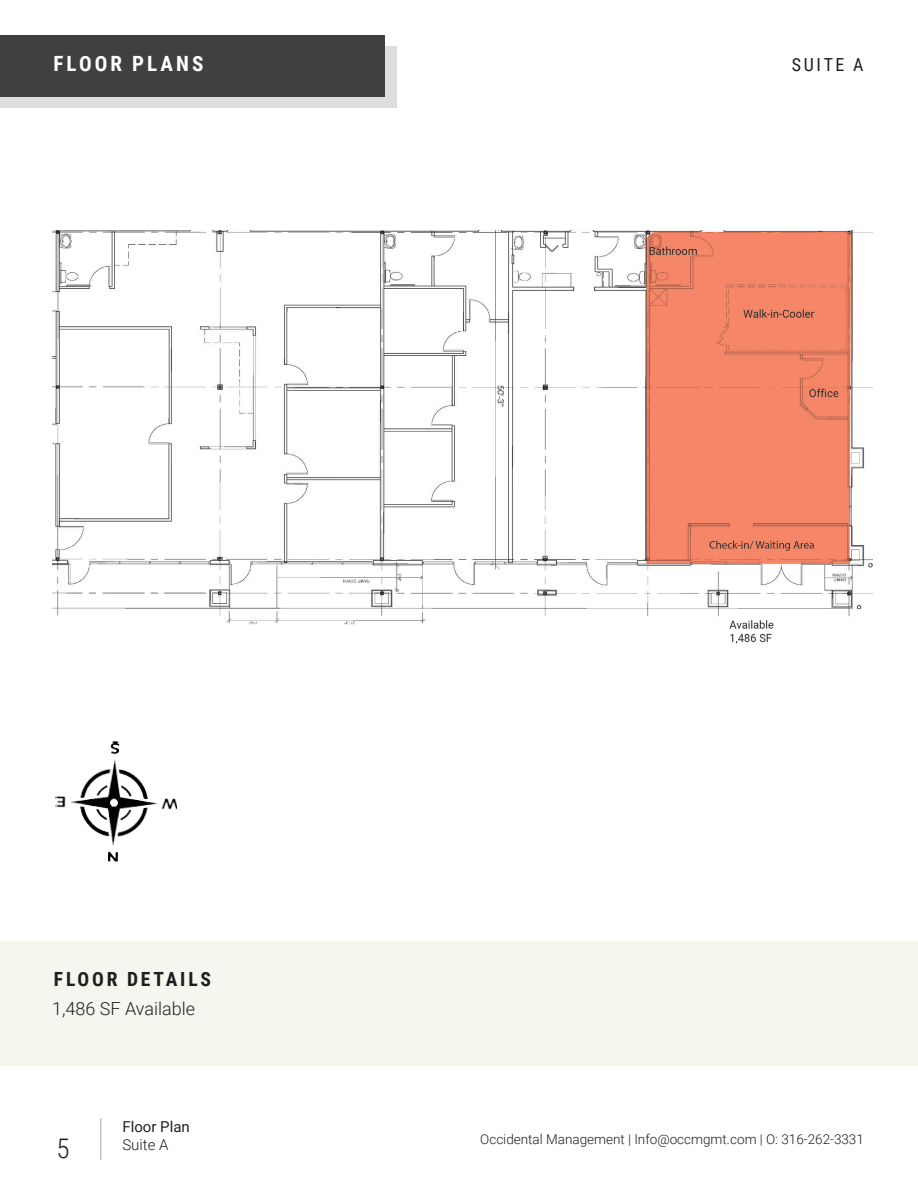
<style>
.page{position:relative;width:918px;height:1188px;background:#fff}
.page>*{position:absolute;margin:0;border:0;box-sizing:border-box;transform-origin:0 0}
.t1{font:300 27px "Roboto Condensed";color:#231f20}
.t2{font:700 21px "Roboto Condensed";letter-spacing:.145em;color:#fff}
.Headline{font:700 19.5px "Roboto Condensed";letter-spacing:.145em;color:#211d1e}
.Basic_Copy{font:300 18px "Roboto";color:#231f20}
.Headline-2{font:18px "Roboto Condensed";letter-spacing:.145em;color:#211d1e}
.t3{font:15px "Roboto";color:#231f20}
.t4{font:300 15px "Roboto";color:#231f20}
.t5{font:300 13.5px "Roboto";color:#211d1e}
</style>
<div class="page">
<hr style="left:101px;top:1118px;width:1px;height:42px;background:#a5a6a8">
<div style="left:0;top:941px;width:918px;height:125px;background:#f6f5ee"></div>
<div style="left:0;top:46px;width:397px;height:62px;background:#ddd"></div>
<div style="left:0;top:35px;width:384px;height:62px;background:#3f4042"></div>
<img style="left:52px;top:230px;width:821px;height:414px">
<img style="left:55px;top:741px;width:122px;height:121px">
<p class="t2" style="left:54px;top:49px;width:151px">FLOOR PLANS</p>
<p class="Headline-2" style="left:792px;top:52px;width:73px">SUITE A</p>
<p class="Headline" style="left:54px;top:966px;width:159px">FLOOR DETAILS</p>
<p class="Basic_Copy" style="left:52px;top:996px;width:144px">1,486 SF Available</p>
<h1 class="t1" style="left:56px;top:1130px;width:15px">5</h1>
<p class="t3" style="left:122px;top:1116px;width:69px">Floor Plan</p>
<p class="t4" style="left:122px;top:1134px;width:48px">Suite A</p>
<p class="t5" style="left:480px;top:1130px;width:385px">Occidental Management | Info@occmgmt.com | O: 316-262-3331</p>
</div>
